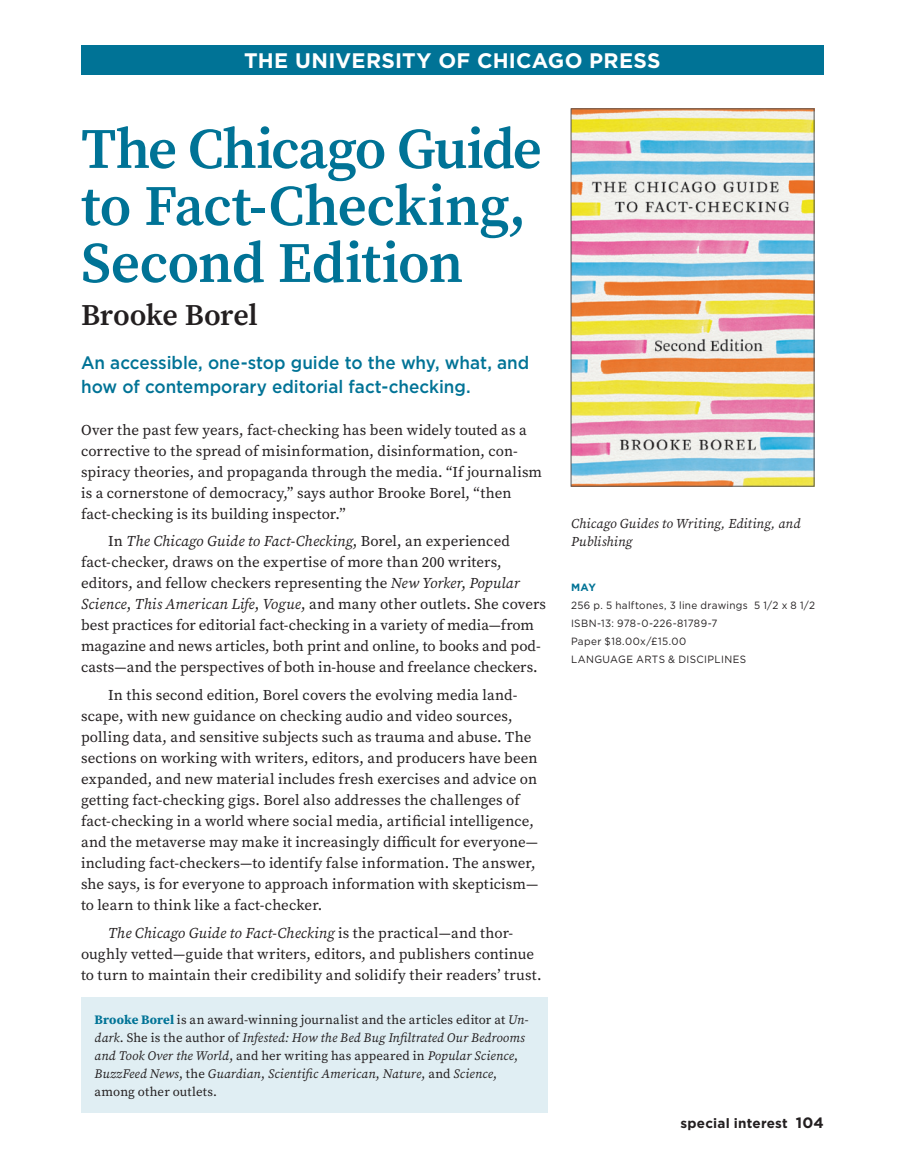
<style>
.page{position:relative;width:905px;height:1175px;background:#fff}
.page>*{position:absolute;margin:0;border:0;box-sizing:border-box;transform-origin:0 0}
.t1{font:600 57px/57px "Source Serif Pro";letter-spacing:-.02em;color:#007396}
.t2{font:600 30px "Source Serif Pro";letter-spacing:-.01em;color:#231f20}
.t3{font:700 21px "Gotham";letter-spacing:.015em;color:#fff}
.t4{font:500 18px/24px "Gotham";color:#007396;scale:.95 1}
.t5{font:15px/21px "Source Serif Pro";letter-spacing:.005em;color:#231f20}
.t6{font:italic 13.5px/18px "Source Serif Pro";letter-spacing:.005em;color:#231f20}
.t7{font:700 13.5px "Gotham";letter-spacing:.015em;color:#231f20}
.t8{font:italic 12.9px/18px "Source Serif Pro";letter-spacing:.01em;color:#231f20}
.t9{font:10.5px/18px "Gotham";letter-spacing:.035em;color:#231f20;scale:.95 1}
.t10{font:700 10.5px "Gotham";color:#007396}
.s1{font-style:italic}
.s2{font-weight:700;font-style:normal;color:#007396}
.s3{font-style:normal}
.s4{font-size:15px}
</style>
<div class="page">
<div style="left:81px;top:47px;width:743px;height:27px;background:#007396"></div>
<div style="left:81px;top:45px;width:743px;height:28px;background:#007396"></div>
<div style="left:81px;top:997px;width:466px;height:116px;background:#e0eef3"></div>
<img style="left:572px;top:110px;width:240px;height:374px">
<h3 class="t3" style="left:244px;top:48px;width:418px">THE UNIVERSITY OF CHICAGO PRESS</h3>
<h1 class="t1" style="left:81px;top:120px;width:462px">The Chicago Guide to Fact-Checking,<br>Second Edition</h1>
<h2 class="t2" style="left:81px;top:294px;width:178px">Brooke Borel</h2>
<p class="t4" style="left:81px;top:350px;width:473px">An accessible, one-stop guide to the why, what, and how of contemporary editorial fact-checking.</p>
<p class="t5" style="left:81px;top:419px;width:462px">Over the past few years, fact-checking has been widely touted as a corrective to the spread of misinformation, disinformation, con&shy;spiracy theories, and propaganda through the media. “If journalism is a cornerstone of democracy,” says author Brooke Borel, “then fact-checking is its building inspector.”</p>
<p class="t5" style="left:81px;top:531px;width:466px;text-indent:27px">In <span class="s1">The Chicago Guide to Fact-Checking</span>, Borel, an experienced fact-checker, draws on the expertise of more than 200 writers, editors, and fellow checkers representing the <span class="s1">New Yorker</span>, <span class="s1">Popular Science</span>, <span class="s1">This American Life</span>, <span class="s1">Vogue</span>, and many other outlets. She covers best practices for editorial fact-checking in a variety of media—from magazine and news articles, both print and online, to books and pod&shy;casts—and the perspectives of both in-house and freelance checkers.</p>
<p class="t5" style="left:81px;top:684px;width:458px;text-indent:27px">In this second edition, Borel covers the evolving media land&shy;scape, with new guidance on checking audio and video sources, polling data, and sensitive subjects such as trauma and abuse. The sections on working with writers, editors, and producers have been expanded, and new material includes fresh exercises and advice on getting fact-checking gigs. Borel also addresses the challenges of fact-checking in a world where social media, artificial intelligence, and the metaverse may make it increasingly difficult for everyone— including fact-checkers—to identify false information. The answer, she says, is for everyone to approach information with skepticism— to learn to think like a fact-checker.</p>
<p class="t5" style="left:81px;top:922px;width:462px;text-align:center"><span class="s1">The Chicago Guide to Fact-Checking</span> is the practical—and thor-<br>oughly vetted—guide that writers, editors, and publishers continue to turn to maintain their credibility and solidify their readers’ trust.</p>
<p class="t8" style="left:95px;top:1010px;width:435px"><span class="s2">Brooke Borel</span> <span class="s3">is an award-winning journalist and the articles editor at</span> Un&shy;dark<span class="s3">. She is the author of</span> Infested: How the Bed Bug Infiltrated Our Bedrooms and Took Over the World<span class="s3">, and her writing has appeared in</span> Popular Science<span class="s3">, </span>BuzzFeed News<span class="s3">, the</span> Guardian<span class="s3">,</span> Scientific American<span class="s3">,</span> Nature<span class="s3">, and</span> Science<span class="s3">, among other outlets.</span></p>
<p class="t6" style="left:571px;top:514px;width:231px">Chicago Guides to Writing, Editing, and<br>Publishing</p>
<p class="t10" style="left:571px;top:581px;width:26px">MAY</p>
<p class="t9" style="left:571px;top:596px;width:258px">256 p. 5 halftones, 3 line drawings 5 1/2 x 8 1/2<br>ISBN-13: 978-0-226-81789-7<br>Paper $18.00x/£15.00<br>LANGUAGE ARTS &amp; DISCIPLINES</p>
<p class="t7" style="left:680px;top:1115px;width:145px">special interest <span class="s4">104</span></p>
</div>
